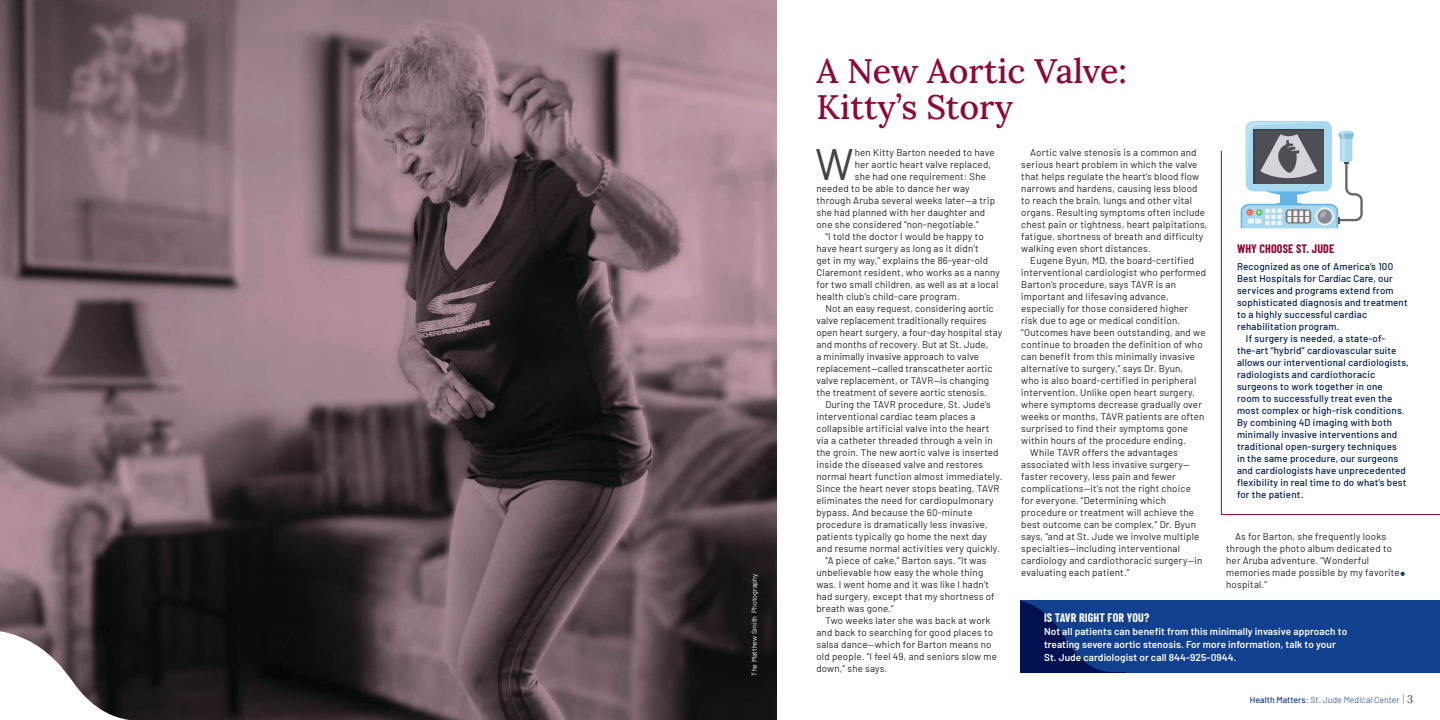
<style>
.page{position:relative;width:1440px;height:720px;background:#fff}
.page>*{position:absolute;margin:0;border:0;box-sizing:border-box;transform-origin:0 0}
.t1{font:44px "Barlow";color:#3e4744}
.Feature_Headline{font:500 34px/36px "Lora";color:#8f0739}
.CTA{font:700 12px "Barlow Condensed";letter-spacing:.01em;color:#fff}
.t2{font:700 12px "Barlow Condensed";letter-spacing:.01em;color:#8f0739}
.CTA-2{font:600 10px/13px "Barlow";letter-spacing:.01em;color:#fff}
.Body_indent{font:9.8px/12px "Barlow";letter-spacing:.02em;color:#231f20}
.Body_indent-2{font:500 9.8px/12px "Barlow";letter-spacing:.02em;color:#001d50}
.t3{font:300 8.8px "Barlow";color:#11408f}
.t4{font:7px "Barlow";letter-spacing:.01em;color:#fff}
.s1{font-weight:500}
.s2{font-weight:100;font-size:11px;color:#231f20}
.s3{font-family:"Lora";font-weight:400;font-size:11px;color:#3e4744}
</style>
<div class="page">
<svg style="left:1400px;top:572px;width:5px;height:4px"></svg>
<svg style="left:1245px;top:121px;width:109px;height:29px"></svg>
<img style="left:0;top:0;width:776px;height:720px">
<svg style="left:0;top:630px;width:160px;height:90px"></svg>
<div style="left:1021px;top:600px;width:419px;height:72px;background:#11408f"></div>
<svg style="left:1021px;top:601px;width:89px;height:71px"></svg>
<svg style="left:1221px;top:150px;width:219px;height:365px"></svg>
<p class="t4" style="left:749px;top:676px;width:103px;rotate:-90deg">The Matthew Smith Photography</p>
<p class="Feature_Headline" style="left:816px;top:50px;width:312px">A New Aortic Valve:<br>Kitty’s Story</p>
<p class="t1" style="left:815px;top:132px;width:40px">W</p>
<p class="Body_indent" style="left:855px;top:146px;width:141px">hen Kitty Barton needed to have</p>
<p class="Body_indent" style="left:855px;top:158px;width:138px">her aortic heart valve replaced,</p>
<p class="Body_indent" style="left:855px;top:170px;width:133px">she had one requirement: She</p>
<p class="Body_indent" style="left:816px;top:182px;width:155px">needed to be able to dance her way</p>
<p class="Body_indent" style="left:816px;top:194px;width:180px">through Aruba several weeks later—a trip</p>
<p class="Body_indent" style="left:816px;top:206px;width:170px">she had planned with her daughter and</p>
<p class="Body_indent" style="left:816px;top:218px;width:164px">one she considered “non-negotiable.”</p>
<p class="Body_indent" style="left:816px;top:230px;width:185px;text-indent:9px">“I told the doctor I would be happy to have heart surgery as long as it didn’t<br>get in my way,” explains the 86-year-old Claremont resident, who works as a nanny for two small children, as well as at a local health club’s child-care program.</p>
<p class="Body_indent" style="left:816px;top:302px;width:187px;text-indent:9px">Not an easy request, considering aortic valve replacement traditionally requires open heart surgery, a four-day hospital stay and months of recovery. But at St. Jude,<br>a minimally invasive approach to valve replacement—called transcatheter aortic valve replacement, or TAVR—is changing the treatment of severe aortic stenosis.</p>
<p class="Body_indent" style="left:816px;top:398px;width:187px;text-indent:9px">During the TAVR procedure, St. Jude’s interventional cardiac team places a collapsible artificial valve into the heart via a catheter threaded through a vein in the groin. The new aortic valve is inserted inside the diseased valve and restores normal heart function almost immediately.<br>Since the heart never stops beating, TAVR eliminates the need for cardiopulmonary bypass. And because the 60-minute procedure is dramatically less invasive, patients typically go home the next day and resume normal activities very quickly.</p>
<p class="Body_indent" style="left:816px;top:554px;width:180px;text-indent:9px">“A piece of cake,” Barton says. “It was unbelievable how easy the whole thing was. I went home and it was like I hadn’t had surgery, except that my shortness of breath was gone.”</p>
<p class="Body_indent" style="left:816px;top:614px;width:182px;text-indent:9px">Two weeks later she was back at work and back to searching for good places to salsa dance—which for Barton means no old people. “I feel 49, and seniors slow me down,” she says.</p>
<p class="Body_indent" style="left:1021px;top:146px;width:188px;text-indent:9px">Aortic valve stenosis is a common and serious heart problem in which the valve that helps regulate the heart’s blood flow narrows and hardens, causing less blood to reach the brain, lungs and other vital organs. Resulting symptoms often include chest pain or tightness, heart palpitations, fatigue, shortness of breath and difficulty walking even short distances.</p>
<p class="Body_indent" style="left:1021px;top:254px;width:186px;text-indent:9px">Eugene Byun, MD, the board-certified interventional cardiologist who performed Barton’s procedure, says TAVR is an important and lifesaving advance, especially for those considered higher risk due to age or medical condition. “Outcomes have been outstanding, and we continue to broaden the definition of who can benefit from this minimally invasive alternative to surgery,” says Dr. Byun,<br>who is also board-certified in peripheral intervention. Unlike open heart surgery, where symptoms decrease gradually over weeks or months, TAVR patients are often surprised to find their symptoms gone within hours of the procedure ending.</p>
<p class="Body_indent" style="left:1021px;top:446px;width:183px;text-indent:9px">While TAVR offers the advantages associated with less invasive surgery— faster recovery, less pain and fewer complications—it’s not the right choice for everyone. “Determining which procedure or treatment will achieve the best outcome can be complex,” Dr. Byun says, “and at St. Jude we involve multiple specialties—including interventional cardiology and cardiothoracic surgery—in evaluating each patient.”</p>
<p class="t2" style="left:1237px;top:240px;width:99px">WHY CHOOSE ST. JUDE</p>
<p class="Body_indent-2" style="left:1237px;top:259px;width:172px">Recognized as one of America’s 100<br>Best Hospitals for Cardiac Care, our services and programs extend from sophisticated diagnosis and treatment to a highly successful cardiac rehabilitation program.</p>
<p class="Body_indent-2" style="left:1237px;top:331px;width:173px;text-indent:9px">If surgery is needed, a state-of&shy;the-art “hybrid” cardiovascular suite allows our interventional cardiologists, radiologists and cardiothoracic surgeons to work together in one<br>room to successfully treat even the most complex or high-risk conditions.<br>By combining 4D imaging with both minimally invasive interventions and traditional open-surgery techniques<br>in the same procedure, our surgeons and cardiologists have unprecedented flexibility in real time to do what’s best for the patient.</p>
<p class="Body_indent" style="left:1226px;top:529px;width:175px;text-indent:9px">As for Barton, she frequently looks through the photo album dedicated to her Aruba adventure. “Wonderful memories made possible by my favorite hospital.”</p>
<p class="CTA" style="left:1044px;top:609px;width:107px">IS TAVR RIGHT FOR YOU?</p>
<p class="CTA-2" style="left:1044px;top:624px;width:305px">Not all patients can benefit from this minimally invasive approach to treating severe aortic stenosis. For more information, talk to your<br>St. Jude cardiologist or call 844-925-0944.</p>
<p class="t3" style="left:1250px;top:694px;width:165px"><span class="s1">Health Matters</span>: St. Jude Medical Center <span class="s2">|</span> <span class="s3">3</span></p>
</div>
